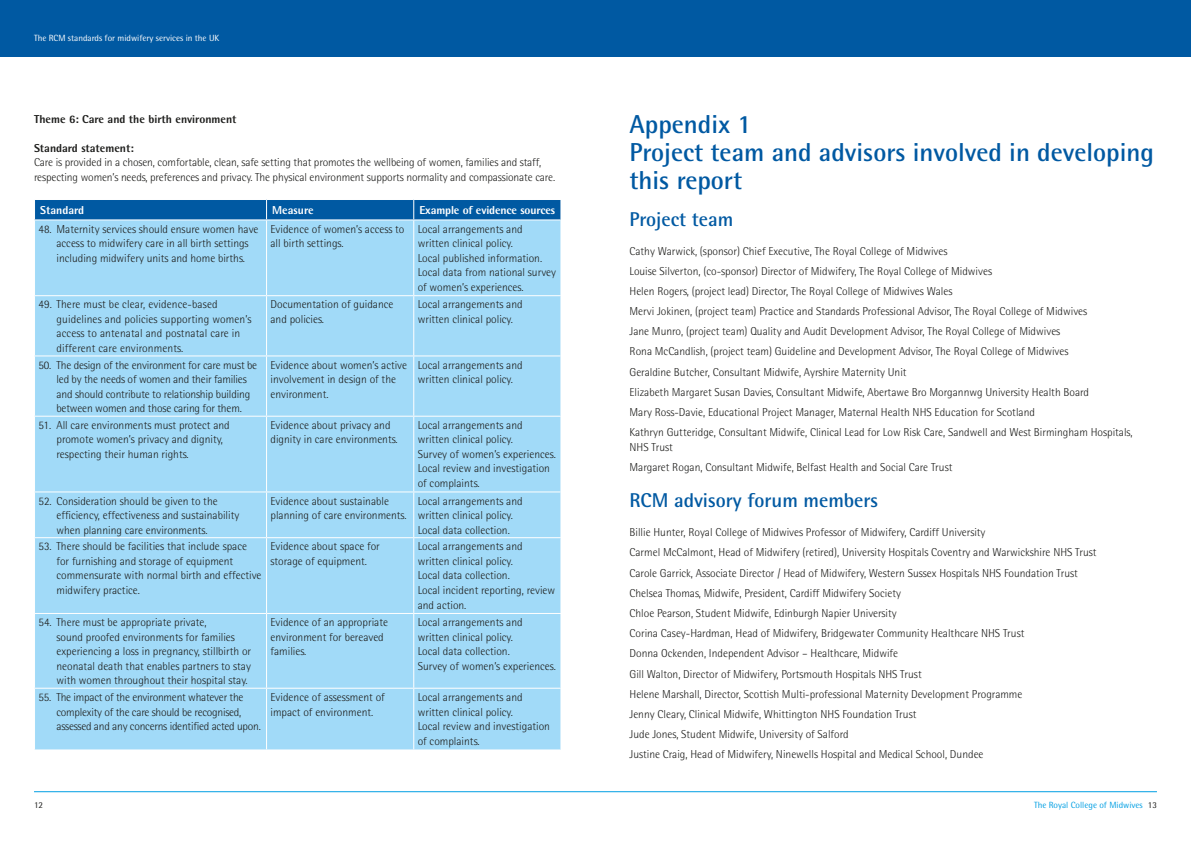
<style>
.page{position:relative;width:1191px;height:842px;background:#fff}
.page>*{position:absolute;margin:0;border:0;box-sizing:border-box;transform-origin:0 0}
.t1{font:700 26px/28px "Rotis Semi Sans";color:#0059a2}
.t2{font:700 20px "Rotis Semi Sans";color:#0059a2}
.t3{font:300 11.5px/14.5px "Rotis Semi Sans";color:#1d1d1b}
.t4{font:300 11.5px/14.5px "Rotis Semi Sans";letter-spacing:-.02em;color:#1d1d1b}
.t5{font:800 11.5px "Rotis Semi Sans";color:#1d1d1b}
.t6{font:800 11.5px "Rotis Semi Sans";letter-spacing:-.01em;color:#fff}
.t7{font:9px "Rotis Semi Sans";color:#fff}
.t8{font:9px "Rotis Semi Sans";color:#009fe3}
.t9{font:9px "Rotis Semi Sans";color:#1d1d1b}
.s1{color:#1d1d1b}
</style>
<div class="page">
<hr style="left:34px;top:791px;width:1123px;height:1px;background:#009fe3">
<div style="left:0;top:0;width:1191px;height:57px;background:#0059a2"></div>
<div style="left:35px;top:220px;width:525px;height:529px;background:#a1daf8"></div>
<hr style="left:266px;top:220px;width:1px;height:75px;background:#fff">
<hr style="left:413px;top:220px;width:1px;height:75px;background:#fff">
<hr style="left:34px;top:295px;width:232px;height:1px;background:#fff">
<hr style="left:266px;top:295px;width:148px;height:1px;background:#fff">
<hr style="left:266px;top:296px;width:1px;height:59px;background:#fff">
<hr style="left:414px;top:295px;width:147px;height:1px;background:#fff">
<hr style="left:413px;top:296px;width:1px;height:59px;background:#fff">
<hr style="left:34px;top:355px;width:232px;height:1px;background:#fff">
<hr style="left:266px;top:355px;width:148px;height:1px;background:#fff">
<hr style="left:266px;top:356px;width:1px;height:60px;background:#fff">
<hr style="left:414px;top:355px;width:147px;height:1px;background:#fff">
<hr style="left:413px;top:356px;width:1px;height:60px;background:#fff">
<hr style="left:34px;top:416px;width:232px;height:1px;background:#fff">
<hr style="left:266px;top:416px;width:148px;height:1px;background:#fff">
<hr style="left:266px;top:417px;width:1px;height:74px;background:#fff">
<hr style="left:414px;top:416px;width:147px;height:1px;background:#fff">
<hr style="left:413px;top:417px;width:1px;height:74px;background:#fff">
<hr style="left:34px;top:491px;width:232px;height:1px;background:#fff">
<hr style="left:266px;top:491px;width:148px;height:1px;background:#fff">
<hr style="left:266px;top:492px;width:1px;height:45px;background:#fff">
<hr style="left:414px;top:491px;width:147px;height:1px;background:#fff">
<hr style="left:413px;top:492px;width:1px;height:45px;background:#fff">
<hr style="left:266px;top:538px;width:1px;height:75px;background:#fff">
<hr style="left:413px;top:538px;width:1px;height:75px;background:#fff">
<hr style="left:266px;top:614px;width:1px;height:74px;background:#fff">
<hr style="left:413px;top:614px;width:1px;height:74px;background:#fff">
<hr style="left:34px;top:688px;width:232px;height:1px;background:#fff">
<hr style="left:266px;top:688px;width:148px;height:1px;background:#fff">
<hr style="left:266px;top:689px;width:1px;height:60px;background:#fff">
<hr style="left:414px;top:688px;width:147px;height:1px;background:#fff">
<hr style="left:413px;top:689px;width:1px;height:60px;background:#fff">
<div style="left:35px;top:199px;width:526px;height:20px;background:#0059a2"></div>
<hr style="left:34px;top:537px;width:232px;height:1px;background:#fff">
<hr style="left:266px;top:537px;width:148px;height:1px;background:#fff">
<hr style="left:414px;top:537px;width:147px;height:1px;background:#fff">
<hr style="left:34px;top:613px;width:232px;height:1px;background:#fff">
<hr style="left:266px;top:613px;width:148px;height:1px;background:#fff">
<hr style="left:414px;top:613px;width:147px;height:1px;background:#fff">
<p class="t7" style="left:34px;top:33px;width:187px">The RCM standards for midwifery services in the UK</p>
<p class="t5" style="left:34px;top:111px;width:204px">Theme 6: Care and the birth environment</p>
<p class="t5" style="left:34px;top:140px;width:101px">Standard statement:</p>
<p class="t3" style="left:34px;top:155px;width:523px">Care is provided in a chosen, comfortable, clean, safe setting that promotes the wellbeing of women, families and staff, respecting women’s needs, preferences and privacy. The physical environment supports normality and compassionate care.</p>
<p class="t6" style="left:40px;top:203px;width:45px">Standard</p>
<p class="t6" style="left:272px;top:203px;width:43px">Measure</p>
<p class="t6" style="left:419px;top:203px;width:137px">Example of evidence sources</p>
<p class="t3" style="left:56px;top:222px;width:203px;text-indent:-18px">48. Maternity services should ensure women have access to midwifery care in all birth settings including midwifery units and home births.</p>
<p class="t3" style="left:270px;top:222px;width:135px">Evidence of women’s access to all birth settings.</p>
<p class="t3" style="left:418px;top:222px;width:140px">Local arrangements and written clinical policy.<br>Local published information.<br>Local data from national survey of women’s experiences.</p>
<p class="t3" style="left:56px;top:297px;width:196px;text-indent:-18px">49. There must be clear, evidence-based guidelines and policies supporting women’s access to antenatal and postnatal care in different care environments.</p>
<p class="t3" style="left:270px;top:297px;width:124px">Documentation of guidance and policies.</p>
<p class="t3" style="left:418px;top:297px;width:106px">Local arrangements and written clinical policy.</p>
<p class="t3" style="left:56px;top:358px;width:202px;text-indent:-18px">50. The design of the environment for care must be led by the needs of women and their families and should contribute to relationship building between women and those caring for them.</p>
<p class="t3" style="left:270px;top:358px;width:138px">Evidence about women’s active involvement in design of the environment.</p>
<p class="t3" style="left:418px;top:358px;width:106px">Local arrangements and written clinical policy.</p>
<p class="t3" style="left:56px;top:418px;width:175px;text-indent:-18px">51. All care environments must protect and promote women’s privacy and dignity, respecting their human rights.</p>
<p class="t3" style="left:270px;top:418px;width:129px">Evidence about privacy and dignity in care environments.</p>
<p class="t3" style="left:418px;top:418px;width:140px">Local arrangements and written clinical policy.<br>Survey of women’s experiences.<br>Local review and investigation of complaints.</p>
<p class="t3" style="left:56px;top:494px;width:184px;text-indent:-18px">52. Consideration should be given to the efficiency, effectiveness and sustainability when planning care environments.</p>
<p class="t3" style="left:270px;top:494px;width:138px">Evidence about sustainable planning of care environments.</p>
<p class="t3" style="left:418px;top:494px;width:106px">Local arrangements and written clinical policy.<br>Local data collection.</p>
<p class="t3" style="left:56px;top:539px;width:206px;text-indent:-18px">53. There should be facilities that include space for furnishing and storage of equipment commensurate with normal birth and effective midwifery practice.</p>
<p class="t3" style="left:270px;top:539px;width:111px">Evidence about space for storage of equipment.</p>
<p class="t3" style="left:418px;top:539px;width:139px">Local arrangements and written clinical policy.<br>Local data collection.<br>Local incident reporting, review and action.</p>
<p class="t3" style="left:56px;top:615px;width:196px;text-indent:-18px">54. There must be appropriate private,<br>sound proofed environments for families experiencing a loss in pregnancy, stillbirth or neonatal death that enables partners to stay with women throughout their hospital stay.</p>
<p class="t3" style="left:270px;top:615px;width:119px">Evidence of an appropriate environment for bereaved families.</p>
<p class="t3" style="left:418px;top:615px;width:140px">Local arrangements and written clinical policy.<br>Local data collection.<br>Survey of women’s experiences.</p>
<p class="t4" style="left:56px;top:690px;width:206px;text-indent:-18px">55. The impact of the environment whatever the complexity of the care should be recognised, assessed and any concerns identified acted upon.</p>
<p class="t3" style="left:270px;top:690px;width:116px">Evidence of assessment of impact of environment.</p>
<p class="t3" style="left:418px;top:690px;width:134px">Local arrangements and written clinical policy.<br>Local review and investigation of complaints.</p>
<h1 class="t1" style="left:629px;top:110px;width:526px">Appendix 1<br>Project team and advisors involved in developing this report</h1>
<h2 class="t2" style="left:629px;top:206px;width:105px">Project team</h2>
<p class="t3" style="left:629px;top:241px;width:504px;line-height:20.2px">Cathy Warwick, (sponsor) Chief Executive, The Royal College of Midwives<br>Louise Silverton, (co-sponsor) Director of Midwifery, The Royal College of Midwives<br>Helen Rogers, (project lead) Director, The Royal College of Midwives Wales<br>Mervi Jokinen, (project team) Practice and Standards Professional Advisor, The Royal College of Midwives<br>Jane Munro, (project team) Quality and Audit Development Advisor, The Royal College of Midwives<br>Rona McCandlish, (project team) Guideline and Development Advisor, The Royal College of Midwives<br>Geraldine Butcher, Consultant Midwife, Ayrshire Maternity Unit<br>Elizabeth Margaret Susan Davies, Consultant Midwife, Abertawe Bro Morgannwg University Health Board<br>Mary Ross-Davie, Educational Project Manager, Maternal Health NHS Education for Scotland<br>Kathryn Gutteridge, Consultant Midwife, Clinical Lead for Low Risk Care, Sandwell and West Birmingham Hospitals,</p>
<p class="t3" style="left:629px;top:437px;width:324px;line-height:20.2px">NHS Trust<br>Margaret Rogan, Consultant Midwife, Belfast Health and Social Care Trust</p>
<h2 class="t2" style="left:629px;top:488px;width:250px">RCM advisory forum members</h2>
<p class="t3" style="left:629px;top:522px;width:468px;line-height:20.2px">Billie Hunter, Royal College of Midwives Professor of Midwifery, Cardiff University<br>Carmel McCalmont, Head of Midwifery (retired), University Hospitals Coventry and Warwickshire NHS Trust Carole Garrick, Associate Director / Head of Midwifery, Western Sussex Hospitals NHS Foundation Trust Chelsea Thomas, Midwife, President, Cardiff Midwifery Society<br>Chloe Pearson, Student Midwife, Edinburgh Napier University<br>Corina Casey-Hardman, Head of Midwifery, Bridgewater Community Healthcare NHS Trust<br>Donna Ockenden, Independent Advisor – Healthcare, Midwife<br>Gill Walton, Director of Midwifery, Portsmouth Hospitals NHS Trust<br>Helene Marshall, Director, Scottish Multi-professional Maternity Development Programme<br>Jenny Cleary, Clinical Midwife, Whittington NHS Foundation Trust<br>Jude Jones, Student Midwife, University of Salford<br>Justine Craig, Head of Midwifery, Ninewells Hospital and Medical School, Dundee</p>
<p class="t9" style="left:34px;top:800px;width:11px">12</p>
<p class="t8" style="left:1034px;top:800px;width:124px">The Royal College of Midwives <span class="s1">13</span></p>
</div>
